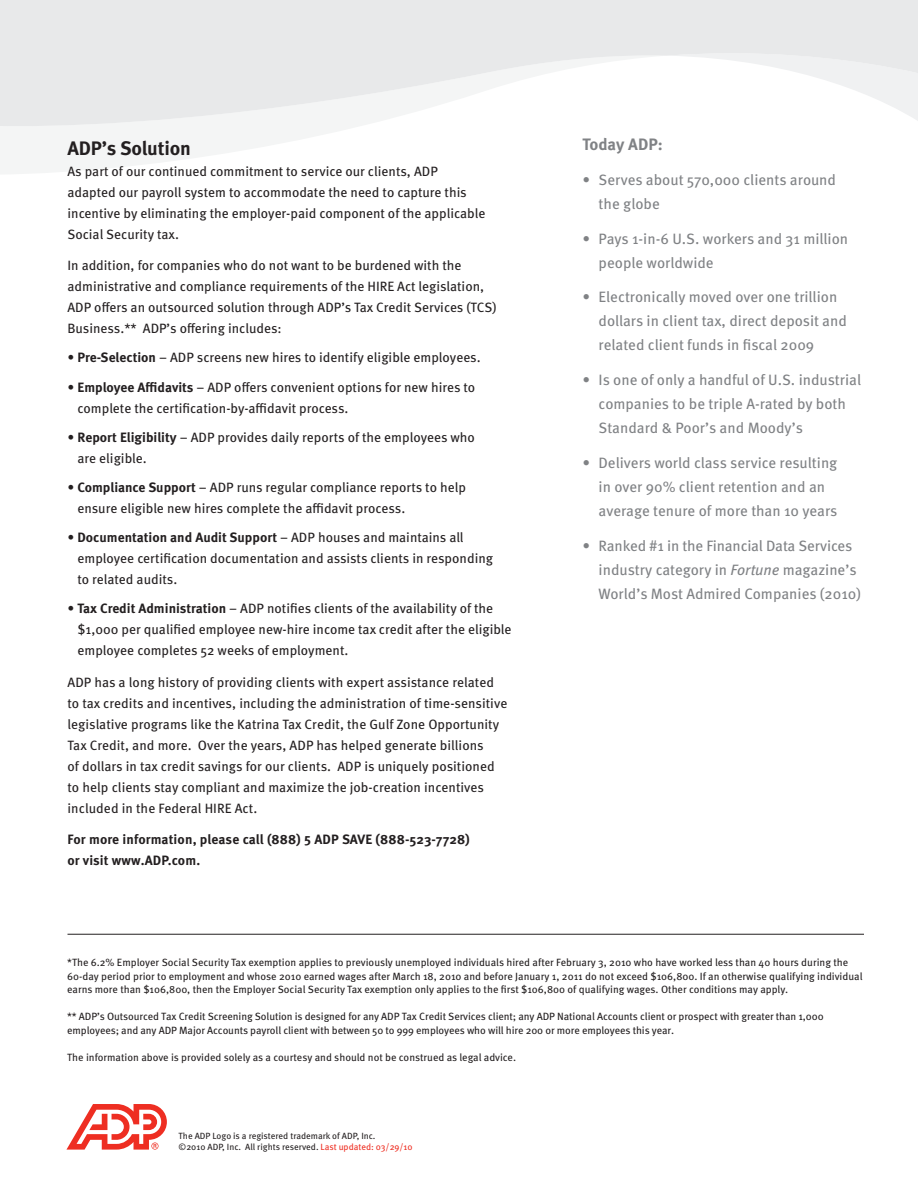
<style>
.page{position:relative;width:918px;height:1188px;background:#fff}
.page>*{position:absolute;margin:0;border:0;box-sizing:border-box;transform-origin:0 0}
.t1{font:700 19.5px "Meta OT";letter-spacing:-.01em;color:#231f20}
.t2{font:700 16.5px "Meta OT";letter-spacing:-.005em;color:#808285}
.t3{font:15px/24px "Meta OT";color:#808285}
.t4{font:13.5px/21px "Meta OT";color:#231f20}
.t5{font:700 13.5px/21px "Meta OT";letter-spacing:.01em;color:#231f20}
.t6{font:10.5px/13.5px "Meta OT";letter-spacing:-.005em;color:#231f20}
.t7{font:9px/10.8px "Meta OT";color:#231f20}
.s1{font-weight:700}
.s2{font-style:italic}
.s3{color:#ee2e22}
</style>
<div class="page">
<svg style="left:0;top:126px;width:358px;height:48px;fill:#f4f5f5"></svg>
<svg style="left:0;top:0;width:918px;height:126px;fill:#e8e9ea"></svg>
<svg style="left:66px;top:1104px;width:101px;height:46px"></svg>
<hr style="left:68px;top:934px;width:796px;height:1px;background:#231f20">
<h1 class="t1" style="left:68px;top:136px;width:125px">ADP’s Solution</h1>
<p class="t4" style="left:68px;top:161px;width:419px">As part of our continued commitment to service our clients, ADP adapted our payroll system to accommodate the need to capture this incentive by eliminating the employer-paid component of the applicable Social Security tax.</p>
<p class="t4" style="left:68px;top:255px;width:431px">In addition, for companies who do not want to be burdened with the administrative and compliance requirements of the HIRE Act legislation, ADP offers an outsourced solution through ADP’s Tax Credit Services (TCS)<br>Business.** ADP’s offering includes:</p>
<p class="t4" style="left:68px;top:347px;width:415px">• <span class="s1">Pre-Selection</span> – ADP screens new hires to identify eligible employees.</p>
<p class="t4" style="left:78px;top:376px;width:399px;text-indent:-10px">• <span class="s1">Employee Affidavits</span> – ADP offers convenient options for new hires to complete the certification-by-affidavit process.</p>
<p class="t4" style="left:78px;top:427px;width:399px;text-indent:-10px">• <span class="s1">Report Eligibility</span> – ADP provides daily reports of the employees who are eligible.</p>
<p class="t4" style="left:78px;top:477px;width:390px;text-indent:-10px">• <span class="s1">Compliance Support</span> – ADP runs regular compliance reports to help ensure eligible new hires complete the affidavit process.</p>
<p class="t4" style="left:78px;top:527px;width:417px;text-indent:-10px">• <span class="s1">Documentation and Audit Support</span> – ADP houses and maintains all employee certification documentation and assists clients in responding to related audits.</p>
<p class="t4" style="left:78px;top:598px;width:436px;text-indent:-10px">• <span class="s1">Tax Credit Administration</span> – ADP notifies clients of the availability of the $1,000 per qualified employee new-hire income tax credit after the eligible employee completes 52 weeks of employment.</p>
<p class="t4" style="left:68px;top:671px;width:441px">ADP has a long history of providing clients with expert assistance related to tax credits and incentives, including the administration of time-sensitive legislative programs like the Katrina Tax Credit, the Gulf Zone Opportunity Tax Credit, and more. Over the years, ADP has helped generate billions<br>of dollars in tax credit savings for our clients. ADP is uniquely positioned to help clients stay compliant and maximize the job-creation incentives included in the Federal HIRE Act.</p>
<p class="t5" style="left:68px;top:829px;width:404px">For more information, please call (888) 5 ADP SAVE (888-523-7728) or visit www.ADP.com.</p>
<p class="t2" style="left:582px;top:134px;width:82px">Today ADP:</p>
<p class="t3" style="left:599px;top:168px;width:239px;text-indent:-16px">• Serves about 570,000 clients around the globe</p>
<p class="t3" style="left:599px;top:226px;width:251px;text-indent:-16px">• Pays 1-in-6 U.S. workers and 31 million people worldwide</p>
<p class="t3" style="left:599px;top:285px;width:250px;text-indent:-16px">• Electronically moved over one trillion dollars in client tax, direct deposit and related client funds in fiscal 2009</p>
<p class="t3" style="left:599px;top:368px;width:264px;text-indent:-16px">• Is one of only a handful of U.S. industrial companies to be triple A-rated by both<br>Standard &amp; Poor’s and Moody’s</p>
<p class="t3" style="left:599px;top:451px;width:240px;text-indent:-16px">• Delivers world class service resulting in over 90% client retention and an average tenure of more than 10 years</p>
<p class="t3" style="left:599px;top:534px;width:264px;text-indent:-16px">• Ranked #1 in the Financial Data Services industry category in <span class="s2">Fortune</span> magazine’s<br>World’s Most Admired Companies (2010)</p>
<p class="t6" style="left:67px;top:956px;width:797px">*The 6.2% Employer Social Security Tax exemption applies to previously unemployed individuals hired after February 3, 2010 who have worked less than 40 hours during the<br>60-day period prior to employment and whose 2010 earned wages after March 18, 2010 and before January 1, 2011 do not exceed $106,800. If an otherwise qualifying individual earns more than $106,800, then the Employer Social Security Tax exemption only applies to the first $106,800 of qualifying wages. Other conditions may apply.</p>
<p class="t6" style="left:67px;top:1010px;width:758px">** ADP’s Outsourced Tax Credit Screening Solution is designed for any ADP Tax Credit Services client; any ADP National Accounts client or prospect with greater than 1,000 employees; and any ADP Major Accounts payroll client with between 50 to 999 employees who will hire 200 or more employees this year.</p>
<p class="t6" style="left:67px;top:1051px;width:450px">The information above is provided solely as a courtesy and should not be construed as legal advice.</p>
<p class="t7" style="left:179px;top:1131px;width:236px">The ADP Logo is a registered trademark of ADP, Inc.<br>©2010 ADP, Inc. All rights reserved. <span class="s3">Last updated: 03/29/10</span></p>
</div>
